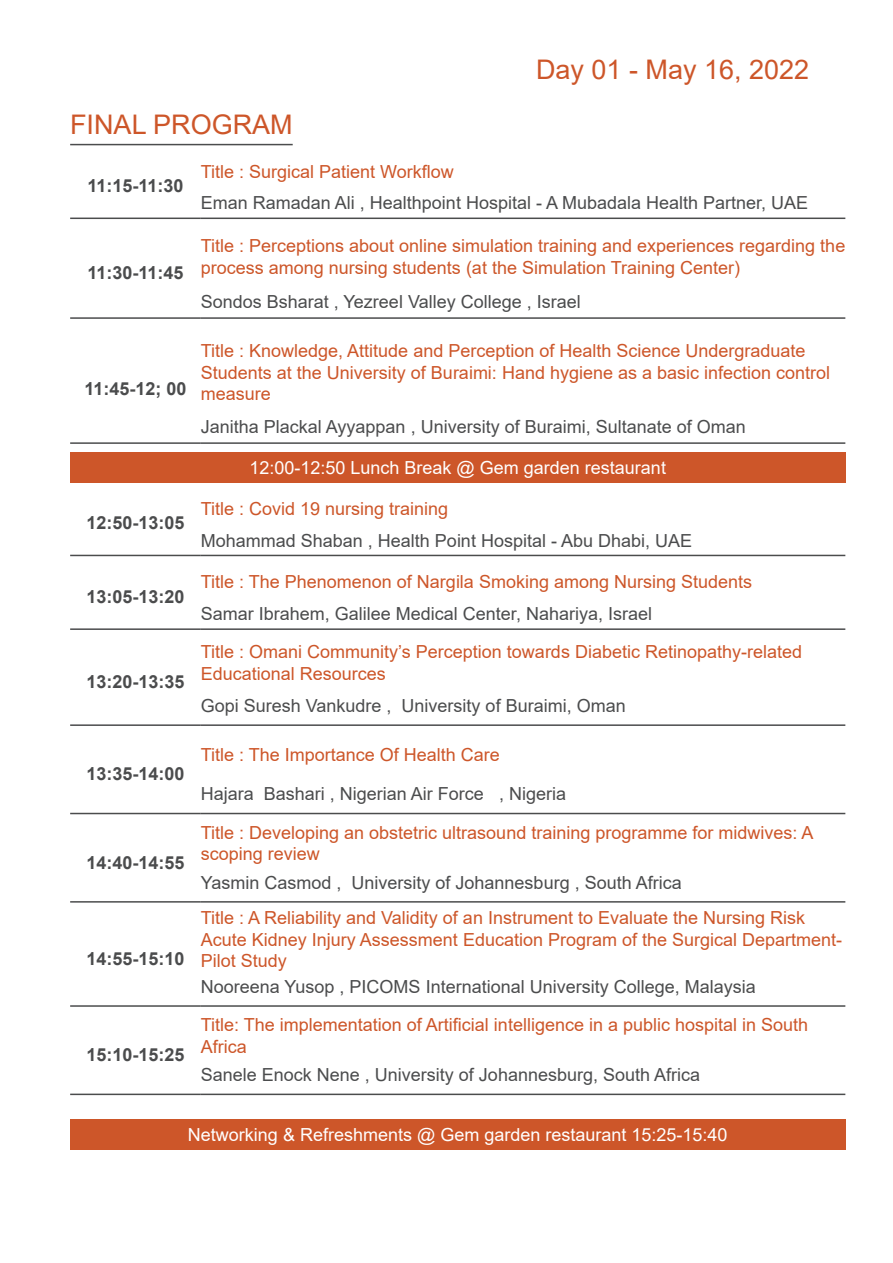
<style>
.page{position:relative;width:893px;height:1263px;background:#fff}
.page>*{position:absolute;margin:0;border:0;box-sizing:border-box;transform-origin:0 0}
.t1{font:27px "Arial";color:#cd5629}
.t2{font:18px/21.6px "Arial";color:#cd5629}
.t3{font:18px "Arial";color:#4b4c4d}
.t4{font:700 18px "Arial";color:#4b4c4d}
.t5{font:18px "Arial";color:#fff}
</style>
<div class="page">
<hr style="left:70px;top:144px;width:223px;height:1px;background:#4b4c4d">
<hr style="left:70px;top:317px;width:131px;height:2px;background:#4b4c4d">
<hr style="left:201px;top:317px;width:644px;height:2px;background:#4b4c4d">
<hr style="left:70px;top:442px;width:131px;height:2px;background:#4b4c4d">
<hr style="left:201px;top:442px;width:644px;height:2px;background:#4b4c4d">
<hr style="left:70px;top:218px;width:131px;height:1px;background:#4b4c4d">
<hr style="left:201px;top:218px;width:644px;height:1px;background:#4b4c4d">
<hr style="left:70px;top:555px;width:131px;height:1px;background:#4b4c4d">
<hr style="left:201px;top:555px;width:644px;height:1px;background:#4b4c4d">
<hr style="left:70px;top:628px;width:131px;height:2px;background:#4b4c4d">
<hr style="left:201px;top:628px;width:644px;height:2px;background:#4b4c4d">
<hr style="left:70px;top:724px;width:131px;height:2px;background:#4b4c4d">
<hr style="left:201px;top:724px;width:644px;height:2px;background:#4b4c4d">
<hr style="left:70px;top:813px;width:131px;height:1px;background:#4b4c4d">
<hr style="left:201px;top:813px;width:644px;height:1px;background:#4b4c4d">
<hr style="left:70px;top:901px;width:131px;height:2px;background:#4b4c4d">
<hr style="left:201px;top:901px;width:644px;height:2px;background:#4b4c4d">
<hr style="left:70px;top:1005px;width:131px;height:2px;background:#4b4c4d">
<hr style="left:201px;top:1005px;width:644px;height:2px;background:#4b4c4d">
<hr style="left:70px;top:1093px;width:131px;height:2px;background:#4b4c4d">
<hr style="left:201px;top:1093px;width:644px;height:2px;background:#4b4c4d">
<div style="left:70px;top:1119px;width:775px;height:30px;background:#cd5629"></div>
<div style="left:70px;top:452px;width:775px;height:30px;background:#cd5629"></div>
<p class="t1" style="left:70px;top:106px;width:224px">FINAL PROGRAM</p>
<p class="t1" style="left:536px;top:51px;width:275px">Day 01 - May 16, 2022</p>
<p class="t4" style="left:87px;top:173px;width:98px">11:15-11:30</p>
<p class="t4" style="left:87px;top:260px;width:98px">11:30-11:45</p>
<p class="t4" style="left:84px;top:376px;width:104px">11:45-12; 00</p>
<p class="t4" style="left:86px;top:510px;width:100px">12:50-13:05</p>
<p class="t4" style="left:86px;top:584px;width:100px">13:05-13:20</p>
<p class="t4" style="left:86px;top:669px;width:100px">13:20-13:35</p>
<p class="t4" style="left:86px;top:761px;width:100px">13:35-14:00</p>
<p class="t4" style="left:86px;top:849px;width:100px">14:40-14:55</p>
<p class="t4" style="left:86px;top:946px;width:100px">14:55-15:10</p>
<p class="t4" style="left:86px;top:1042px;width:100px">15:10-15:25</p>
<p class="t2" style="left:201px;top:160px;width:255px">Title : Surgical Patient Workflow</p>
<p class="t3" style="left:201px;top:191px;width:609px">Eman Ramadan Ali , Healthpoint Hospital - A Mubadala Health Partner, UAE</p>
<p class="t2" style="left:201px;top:235px;width:646px">Title : Perceptions about online simulation training and experiences regarding the process among nursing students (at the Simulation Training Center)</p>
<p class="t3" style="left:201px;top:289px;width:381px">Sondos Bsharat , Yezreel Valley College , Israel</p>
<p class="t2" style="left:201px;top:340px;width:631px">Title : Knowledge, Attitude and Perception of Health Science Undergraduate<br>Students at the University of Buraimi: Hand hygiene as a basic infection control measure</p>
<p class="t3" style="left:201px;top:414px;width:546px">Janitha Plackal Ayyappan , University of Buraimi, Sultanate of Oman</p>
<p class="t5" style="left:249px;top:455px;width:418px">12:00-12:50 Lunch Break @ Gem garden restaurant</p>
<p class="t2" style="left:201px;top:497px;width:249px">Title : Covid 19 nursing training</p>
<p class="t3" style="left:201px;top:528px;width:493px">Mohammad Shaban , Health Point Hospital - Abu Dhabi, UAE</p>
<p class="t2" style="left:201px;top:571px;width:553px">Title : The Phenomenon of Nargila Smoking among Nursing Students</p>
<p class="t3" style="left:201px;top:602px;width:453px">Samar Ibrahem, Galilee Medical Center, Nahariya, Israel</p>
<p class="t2" style="left:201px;top:641px;width:603px">Title : Omani Community’s Perception towards Diabetic Retinopathy-related<br>Educational Resources</p>
<p class="t3" style="left:201px;top:693px;width:426px">Gopi Suresh Vankudre , University of Buraimi, Oman</p>
<p class="t2" style="left:201px;top:744px;width:301px">Title : The Importance Of Health Care</p>
<p class="t3" style="left:201px;top:782px;width:367px">Hajara Bashari , Nigerian Air Force , Nigeria</p>
<p class="t2" style="left:201px;top:821px;width:614px">Title : Developing an obstetric ultrasound training programme for midwives: A scoping review</p>
<p class="t3" style="left:201px;top:870px;width:482px">Yasmin Casmod , University of Johannesburg , South Africa</p>
<p class="t2" style="left:201px;top:907px;width:643px">Title : A Reliability and Validity of an Instrument to Evaluate the Nursing Risk<br>Acute Kidney Injury Assessment Education Program of the Surgical Department-<br>Pilot Study</p>
<p class="t3" style="left:201px;top:974px;width:556px">Nooreena Yusop , PICOMS International University College, Malaysia</p>
<p class="t2" style="left:201px;top:1014px;width:609px">Title: The implementation of Artificial intelligence in a public hospital in South<br>Africa</p>
<p class="t3" style="left:201px;top:1062px;width:501px">Sanele Enock Nene , University of Johannesburg, South Africa</p>
<p class="t5" style="left:188px;top:1122px;width:541px">Networking &amp; Refreshments @ Gem garden restaurant 15:25-15:40</p>
</div>
